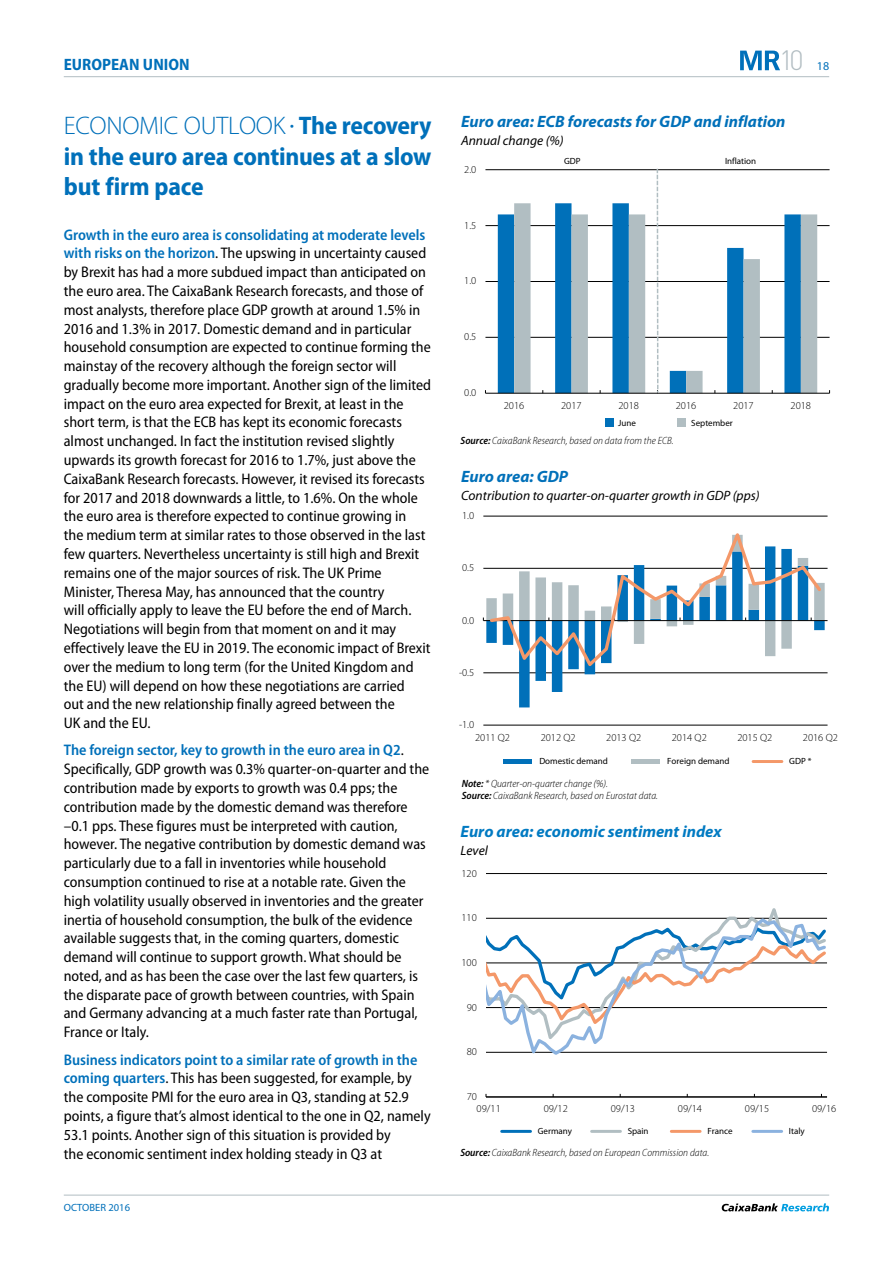
<style>
.page{position:relative;width:893px;height:1263px;background:#fff}
.page>*{position:absolute;margin:0;border:0;box-sizing:border-box;transform-origin:0 0}
.t1{font:300 27.6px "DIN Pro";color:#b2bdc2}
.t2{font:700 semi-condensed 25.5px/30.6px "Myriad Pro";letter-spacing:-.01em;color:#0070ba;text-align:justify}
.t3{font:italic 700 16.5px "Myriad Pro";color:#0070b9}
.t4{font:italic 700 16.5px "Myriad Pro";color:#007ac2}
.t5{font:700 semi-condensed 16.5px "Myriad Pro";color:#0070ba}
.t6{font:semi-condensed 15.3px/18.8px "Myriad Pro";color:#000}
.t7{font:italic 13.5px "Myriad Pro";color:#000}
.t8{font:12px "Myriad Pro";color:#0070ba}
.t9{font:italic 300 semi-condensed 10.5px/11.9px "Myriad Pro";letter-spacing:.005em;color:#000}
.t10{font:300 10.5px "Myriad Pro";color:#000}
.t11{font:10.5px "Myriad Pro";color:#0070ba}
.t12{font:9px "Myriad Pro";color:#000}
.s1{font-weight:300;font-stretch:normal}
.s2{font-weight:600;color:#0070ba}
.s3{font-weight:600}
</style>
<div class="page">
<hr style="left:64px;top:76px;width:765px;height:1px;background:#b2bdc2">
<hr style="left:64px;top:1195px;width:765px;height:1px;background:#b2bdc2">
<svg style="left:722px;top:1203px;width:107px;height:8px"></svg>
<svg style="left:740px;top:51px;width:40px;height:19px"></svg>
<hr style="left:486px;top:1097px;width:341px;height:1px;background:#000">
<hr style="left:486px;top:873px;width:341px;height:1px;background:#000">
<hr style="left:486px;top:1096px;width:341px;height:1px;background:#000">
<svg style="left:486px;top:916px;width:342px;height:139px"></svg>
<hr style="left:502px;top:1130px;width:28px;height:3px;background:#0070b9">
<hr style="left:592px;top:1130px;width:28px;height:3px;background:#b1bec2">
<hr style="left:671px;top:1130px;width:29px;height:3px;background:#f49869">
<hr style="left:753px;top:1130px;width:29px;height:3px;background:#8bb2df">
<hr style="left:483px;top:725px;width:344px;height:1px;background:#000">
<hr style="left:483px;top:672px;width:344px;height:1px;background:#000">
<hr style="left:483px;top:568px;width:344px;height:1px;background:#000">
<hr style="left:483px;top:516px;width:344px;height:1px;background:#000">
<svg style="left:486px;top:670px;width:339px;height:37px"></svg>
<hr style="left:483px;top:620px;width:344px;height:1px;background:#000">
<svg style="left:488px;top:533px;width:336px;height:137px"></svg>
<div style="left:503px;top:759px;width:29px;height:5px;background:#0070b9"></div>
<div style="left:631px;top:759px;width:29px;height:5px;background:#b1bec2"></div>
<hr style="left:753px;top:760px;width:29px;height:3px;background:#f49869">
<hr style="left:485px;top:337px;width:345px;height:1px;background:#000">
<hr style="left:485px;top:281px;width:345px;height:1px;background:#000">
<hr style="left:485px;top:225px;width:345px;height:1px;background:#000">
<hr style="left:485px;top:169px;width:345px;height:1px;background:#000">
<div style="left:498px;top:214px;width:16px;height:179px;background:#0070b9"></div>
<svg style="left:514px;top:203px;width:303px;height:190px"></svg>
<hr style="left:485px;top:393px;width:345px;height:1px;background:#000">
<svg style="left:657px;top:169px;width:1px;height:224px"></svg>
<div style="left:678px;top:418px;width:8px;height:8px;background:#b1bec2"></div>
<div style="left:605px;top:418px;width:8px;height:8px;background:#0070b9"></div>
<h1 class="t1" style="left:779px;top:42px;width:26px">10</h1>
<p class="t5" style="left:64px;top:55px;width:127px">EUROPEAN UNION</p>
<p class="t8" style="left:817px;top:60px;width:14px">18</p>
<h2 class="t2" style="left:64px;top:110px;width:369px"><span class="s1">ECONOMIC OUTLOOK</span> <sup>•</sup> The recovery in the euro area continues at a slow but firm pace</h2>
<p class="t6" style="left:64px;top:225px;width:369px"><span class="s2">Growth in the euro area is consolidating at moderate levels with risks on the horizon</span>. The upswing in uncertainty caused by Brexit has had a more subdued impact than anticipated on the euro area. The CaixaBank Research forecasts, and those of most analysts, therefore place GDP growth at around 1.5% in 2016 and 1.3% in 2017. Domestic demand and in particular household consumption are expected to continue forming the mainstay of the recovery although the foreign sector will gradually become more important. Another sign of the limited impact on the euro area expected for Brexit, at least in the short term, is that the ECB has kept its economic forecasts almost unchanged. In fact the institution revised slightly upwards its growth forecast for 2016 to 1.7%, just above the CaixaBank Research forecasts. However, it revised its forecasts for 2017 and 2018 downwards a little, to 1.6%. On the whole the euro area is therefore expected to continue growing in<br>the medium term at similar rates to those observed in the last few quarters. Nevertheless uncertainty is still high and Brexit remains one of the major sources of risk. The UK Prime Minister, Theresa May, has announced that the country<br>will officially apply to leave the EU before the end of March.<br>Negotiations will begin from that moment on and it may effectively leave the EU in 2019. The economic impact of Brexit over the medium to long term (for the United Kingdom and the EU) will depend on how these negotiations are carried<br>out and the new relationship finally agreed between the<br>UK and the EU.</p>
<p class="t6" style="left:64px;top:741px;width:367px"><span class="s2">The foreign sector, key to growth in the euro area in Q2</span>.<br>Specifically, GDP growth was 0.3% quarter-on-quarter and the contribution made by exports to growth was 0.4 pps; the contribution made by the domestic demand was therefore –0.1 pps. These figures must be interpreted with caution, however. The negative contribution by domestic demand was particularly due to a fall in inventories while household consumption continued to rise at a notable rate. Given the high volatility usually observed in inventories and the greater inertia of household consumption, the bulk of the evidence available suggests that, in the coming quarters, domestic demand will continue to support growth. What should be noted, and as has been the case over the last few quarters, is the disparate pace of growth between countries, with Spain and Germany advancing at a much faster rate than Portugal, France or Italy.</p>
<p class="t6" style="left:64px;top:1050px;width:368px"><span class="s2">Business indicators point to a similar rate of growth in the coming quarters</span>. This has been suggested, for example, by the composite PMI for the euro area in Q3, standing at 52.9 points, a figure that’s almost identical to the one in Q2, namely 53.1 points. Another sign of this situation is provided by<br>the economic sentiment index holding steady in Q3 at</p>
<p class="t11" style="left:64px;top:1202px;width:68px">OCTOBER 2016</p>
<p class="t3" style="left:461px;top:113px;width:326px">Euro area: ECB forecasts for GDP and inflation</p>
<p class="t7" style="left:461px;top:133px;width:104px">Annual change (%)</p>
<p class="t10" style="left:464px;top:163px;width:14px">2.0</p>
<p class="t10" style="left:464px;top:219px;width:14px">1.5</p>
<p class="t10" style="left:464px;top:275px;width:14px">1.0</p>
<p class="t10" style="left:464px;top:331px;width:14px">0.5</p>
<p class="t10" style="left:464px;top:387px;width:14px">0.0</p>
<p class="t12" style="left:564px;top:156px;width:18px">GDP</p>
<p class="t12" style="left:725px;top:156px;width:33px">Inflation</p>
<p class="t10" style="left:504px;top:399px;width:22px">2016</p>
<p class="t10" style="left:561px;top:399px;width:22px">2017</p>
<p class="t10" style="left:618px;top:399px;width:22px">2018</p>
<p class="t10" style="left:676px;top:399px;width:22px">2016</p>
<p class="t10" style="left:733px;top:399px;width:22px">2017</p>
<p class="t10" style="left:790px;top:399px;width:22px">2018</p>
<p class="t12" style="left:618px;top:418px;width:19px">June</p>
<p class="t12" style="left:691px;top:418px;width:43px">September</p>
<p class="t9" style="left:461px;top:435px;width:215px"><span class="s3">Source:</span> CaixaBank Research, based on data from the ECB.</p>
<p class="t3" style="left:461px;top:467px;width:109px">Euro area: GDP</p>
<p class="t7" style="left:461px;top:488px;width:300px">Contribution to quarter-on-quarter growth in GDP (pps)</p>
<p class="t10" style="left:462px;top:510px;width:14px">1.0</p>
<p class="t10" style="left:462px;top:562px;width:14px">0.5</p>
<p class="t10" style="left:462px;top:614px;width:14px">0.0</p>
<p class="t10" style="left:459px;top:666px;width:17px">-0.5</p>
<p class="t10" style="left:459px;top:719px;width:17px">-1.0</p>
<p class="t10" style="left:475px;top:731px;width:37px">2011 Q2</p>
<p class="t10" style="left:541px;top:731px;width:37px">2012 Q2</p>
<p class="t10" style="left:606px;top:731px;width:37px">2013 Q2</p>
<p class="t10" style="left:672px;top:731px;width:37px">2014 Q2</p>
<p class="t10" style="left:737px;top:731px;width:37px">2015 Q2</p>
<p class="t10" style="left:803px;top:731px;width:37px">2016 Q2</p>
<p class="t12" style="left:539px;top:756px;width:70px">Domestic demand</p>
<p class="t12" style="left:667px;top:756px;width:64px">Foreign demand</p>
<p class="t12" style="left:789px;top:756px;width:24px">GDP *</p>
<p class="t9" style="left:462px;top:778px;width:198px"><span class="s3">Note:</span> * Quarter-on-quarter change (%).<br><span class="s3">Source:</span> CaixaBank Research, based on Eurostat data.</p>
<p class="t4" style="left:461px;top:823px;width:263px">Euro area: economic sentiment index</p>
<p class="t7" style="left:461px;top:844px;width:29px">Level</p>
<p class="t10" style="left:461px;top:867px;width:17px">120</p>
<p class="t10" style="left:461px;top:912px;width:17px">110</p>
<p class="t10" style="left:461px;top:956px;width:17px">100</p>
<p class="t10" style="left:467px;top:1001px;width:12px">90</p>
<p class="t10" style="left:467px;top:1046px;width:12px">80</p>
<p class="t10" style="left:467px;top:1091px;width:12px">70</p>
<p class="t10" style="left:477px;top:1103px;width:26px">09/11</p>
<p class="t10" style="left:544px;top:1103px;width:26px">09/12</p>
<p class="t10" style="left:611px;top:1103px;width:26px">09/13</p>
<p class="t10" style="left:678px;top:1103px;width:26px">09/14</p>
<p class="t10" style="left:745px;top:1103px;width:26px">09/15</p>
<p class="t10" style="left:812px;top:1103px;width:26px">09/16</p>
<p class="t12" style="left:538px;top:1126px;width:36px">Germany</p>
<p class="t12" style="left:628px;top:1126px;width:22px">Spain</p>
<p class="t12" style="left:707px;top:1126px;width:27px">France</p>
<p class="t12" style="left:789px;top:1126px;width:17px">Italy</p>
<p class="t9" style="left:460px;top:1146px;width:251px"><span class="s3">Source:</span> CaixaBank Research, based on European Commission data.</p>
</div>
